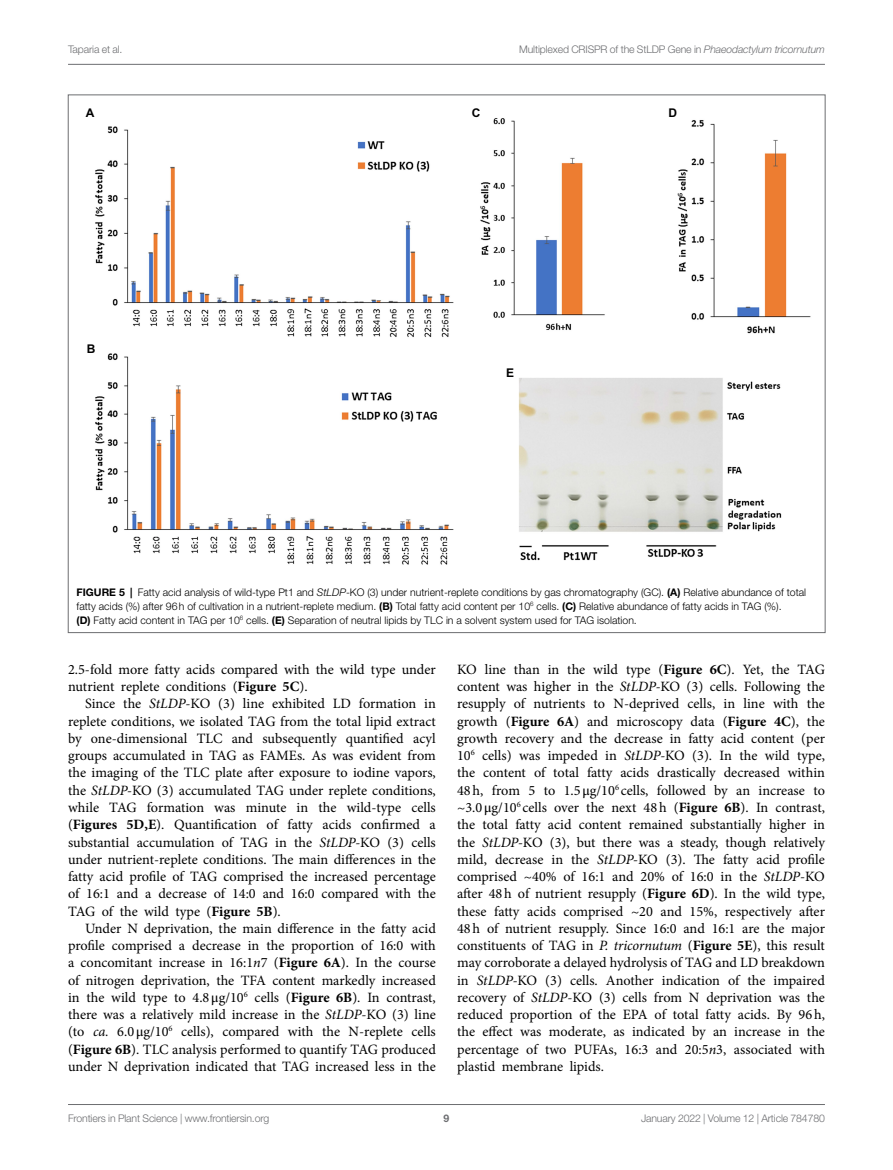
<style>
.page{position:relative;width:893px;height:1170px;background:#fff}
.page>*{position:absolute;margin:0;border:0;box-sizing:border-box;transform-origin:0 0}
.TEXT{font:14.25px/17.2px "Minion Pro";color:#000;text-align:justify}
.TEXT_FLUSH{font:14.25px/17.2px "Minion Pro";color:#000}
.t1{font:700 12px "Arial";color:#000}
.FIG_LEG{font:300 10.5px/14.2px "Helvetica Neue LT Std";color:#000}
.t2{font:300 10.5px "Helvetica Neue LT Std";letter-spacing:-.015em;color:#6d6e71}
.t3{font:700 10.5px "Helvetica Neue LT Std";color:#6d6e71}
.s1{font-style:italic}
.s2{font-weight:700}
.s3{font-family:"STIX General"}
</style>
<div class="page">
<hr style="left:68px;top:64px;width:757px;height:1px;background:#6d6e71">
<hr style="left:68px;top:1104px;width:757px;height:1px;background:#6d6e71">
<img style="left:95px;top:118px;width:716px;height:447px">
<p class="t2" style="left:68px;top:42px;width:56px">Taparia et al.</p>
<p class="t2" style="left:519px;top:42px;width:307px">Multiplexed CRISPR of the StLDP Gene in <span class="s1">Phaeodactylum tricornutum</span></p>
<p class="t1" style="left:86px;top:105px;width:10px">A</p>
<p class="t1" style="left:87px;top:341px;width:10px">B</p>
<p class="t1" style="left:472px;top:105px;width:10px">C</p>
<p class="t1" style="left:669px;top:105px;width:10px">D</p>
<p class="t1" style="left:506px;top:364px;width:10px">E</p>
<p class="FIG_LEG" style="left:77px;top:584px;width:731px"><span class="s2">FIGURE 5 |</span> Fatty acid analysis of wild-type Pt1 and <span class="s1">StLDP</span>-KO (3) under nutrient-replete conditions by gas chromatography (GC). <span class="s2">(A)</span> Relative abundance of total fatty acids (%) after 96h of cultivation in a nutrient-replete medium. <span class="s2">(B)</span> Total fatty acid content per 10<sup>6</sup> cells. <span class="s2">(C)</span> Relative abundance of fatty acids in TAG (%).<br><span class="s2">(D)</span> Fatty acid content in TAG per 10<sup>6</sup> cells. <span class="s2">(E)</span> Separation of neutral lipids by TLC in a solvent system used for TAG isolation.</p>
<p class="TEXT_FLUSH" style="left:68px;top:660px;width:369px">2.5-fold more fatty acids compared with the wild type under nutrient replete conditions (<span class="s2">Figure 5C</span>).</p>
<p class="TEXT" style="left:68px;top:695px;width:369px;text-indent:17px">Since the <span class="s1">StLDP</span>-KO (3) line exhibited LD formation in replete conditions, we isolated TAG from the total lipid extract by one-dimensional TLC and subsequently quantified acyl groups accumulated in TAG as FAMEs. As was evident from the imaging of the TLC plate after exposure to iodine vapors, the <span class="s1">StLDP-</span>KO (3) accumulated TAG under replete conditions, while TAG formation was minute in the wild-type cells (<span class="s2">Figures 5D,E</span>). Quantification of fatty acids confirmed a substantial accumulation of TAG in the <span class="s1">StLDP-</span>KO (3) cells under nutrient-replete conditions. The main differences in the fatty acid profile of TAG comprised the increased percentage of 16:1 and a decrease of 14:0 and 16:0 compared with the TAG of the wild type (<span class="s2">Figure 5B</span>).</p>
<p class="TEXT" style="left:68px;top:919px;width:369px;text-indent:17px">Under N deprivation, the main difference in the fatty acid profile comprised a decrease in the proportion of 16:0 with a concomitant increase in 16:1<span class="s1">n</span>7 (<span class="s2">Figure 6A</span>). In the course of nitrogen deprivation, the TFA content markedly increased in the wild type to 4.8<span class="s3">μ</span>g/10<sup>6</sup> cells (<span class="s2">Figure 6B</span>). In contrast, there was a relatively mild increase in the <span class="s1">StLDP</span>-KO (3) line (to <span class="s1">ca.</span> 6.0<span class="s3">μ</span>g/10<sup>6</sup> cells), compared with the N-replete cells (<span class="s2">Figure 6B</span>). TLC analysis performed to quantify TAG produced under N deprivation indicated that TAG increased less in the</p>
<p class="TEXT" style="left:457px;top:660px;width:369px">KO line than in the wild type (<span class="s2">Figure 6C</span>). Yet, the TAG content was higher in the <span class="s1">StLDP-</span>KO (3) cells. Following the resupply of nutrients to N-deprived cells, in line with the growth (<span class="s2">Figure 6A</span>) and microscopy data (<span class="s2">Figure 4C</span>), the growth recovery and the decrease in fatty acid content (per 10<sup>6</sup> cells) was impeded in <span class="s1">StLDP-</span>KO (3). In the wild type, the content of total fatty acids drastically decreased within 48h, from 5 to 1.5<span class="s3">μ</span>g/10<sup>6</sup> cells, followed by an increase to ~3.0<span class="s3">μ</span>g/10<sup>6</sup> cells over the next 48h (<span class="s2">Figure 6B</span>). In contrast, the total fatty acid content remained substantially higher in the <span class="s1">StLDP-</span>KO (3), but there was a steady, though relatively mild, decrease in the <span class="s1">StLDP-</span>KO (3). The fatty acid profile comprised ~40% of 16:1 and 20% of 16:0 in the <span class="s1">StLDP</span>-KO after 48h of nutrient resupply (<span class="s2">Figure 6D</span>). In the wild type, these fatty acids comprised ~20 and 15%, respectively after 48h of nutrient resupply. Since 16:0 and 16:1 are the major constituents of TAG in <span class="s1">P. tricornutum</span> (<span class="s2">Figure 5E</span>), this result may corroborate a delayed hydrolysis of TAG and LD breakdown in <span class="s1">StLDP-</span>KO (3) cells. Another indication of the impaired recovery of <span class="s1">StLDP</span>-KO (3) cells from N deprivation was the reduced proportion of the EPA of total fatty acids. By 96h, the effect was moderate, as indicated by an increase in the percentage of two PUFAs, 16:3 and 20:5<span class="s1">n</span>3, associated with plastid membrane lipids.</p>
<p class="t2" style="left:68px;top:1111px;width:203px">Frontiers in Plant Science | www.frontiersin.org</p>
<p class="t3" style="left:444px;top:1111px;width:7px">9</p>
<p class="t2" style="left:641px;top:1111px;width:185px">January 2022 | Volume 12 | Article 784780</p>
</div>
